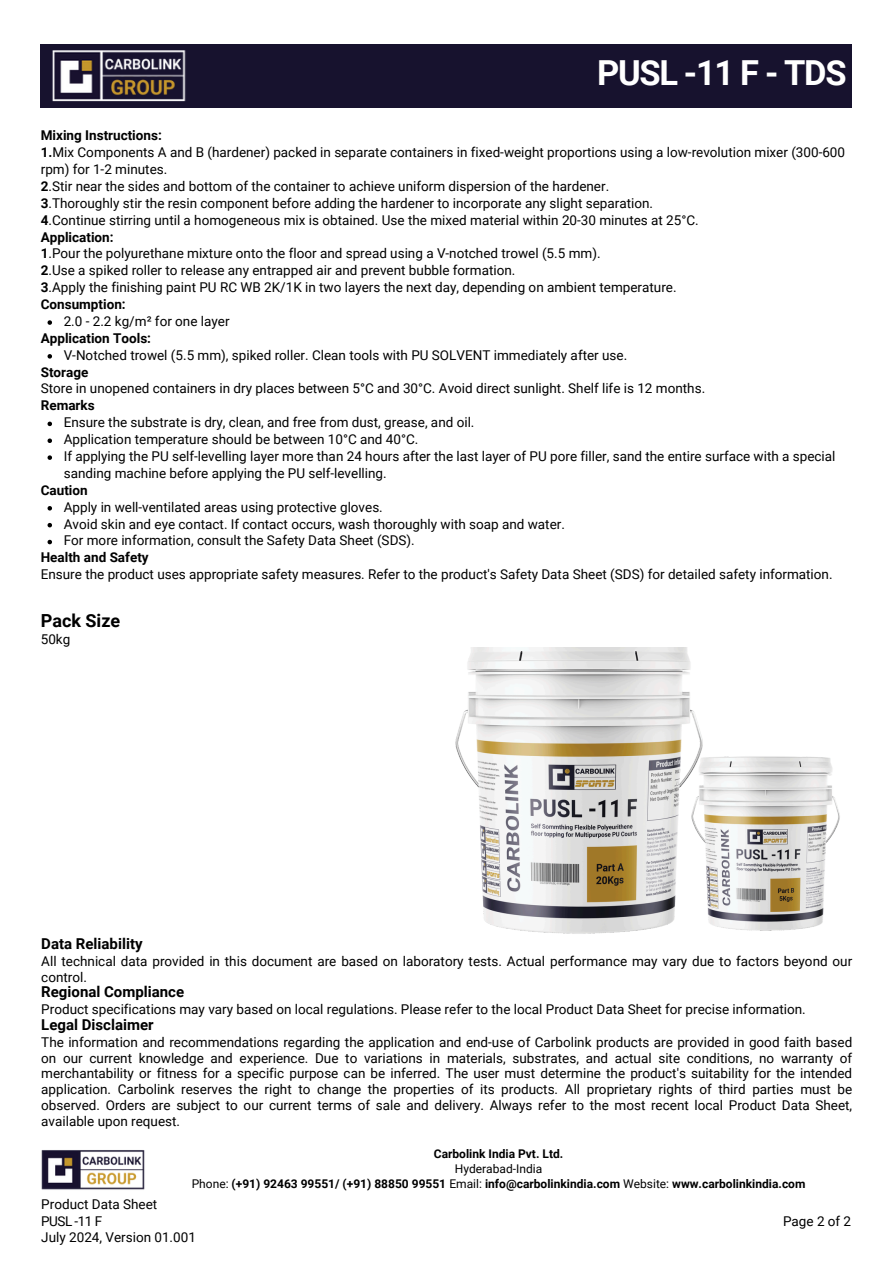
<style>
.page{position:relative;width:894px;height:1264px;background:#fff}
.page>*{position:absolute;margin:0;border:0;box-sizing:border-box;transform-origin:0 0}
.t1{font:700 34.5px "Roboto";letter-spacing:-.04em;color:#fff}
.t2{font:700 18px "Roboto";color:#000}
.t3{font:700 15px "Roboto";color:#000}
.t4{font:13.5px/16.8px "Roboto";color:#000}
.t5{font:700 13.5px "Roboto";color:#000}
.t6{font:700 12px "Roboto";color:#000}
.t7{font:12px "Roboto";color:#000}
.s1{font-weight:700}
.s2{font-weight:400}
</style>
<div class="page">
<div style="left:41px;top:44px;width:810px;height:64px;background:#17122e"></div>
<img style="left:52px;top:51px;width:134px;height:50px">
<img style="left:41px;top:1150px;width:104px;height:40px">
<img style="left:455px;top:647px;width:385px;height:287px">
<svg style="left:47px;top:320px;width:5px;height:5px"></svg>
<svg style="left:47px;top:354px;width:5px;height:4px"></svg>
<svg style="left:47px;top:421px;width:5px;height:5px"></svg>
<svg style="left:47px;top:438px;width:5px;height:5px"></svg>
<svg style="left:47px;top:455px;width:5px;height:5px"></svg>
<svg style="left:47px;top:506px;width:5px;height:4px"></svg>
<svg style="left:47px;top:523px;width:5px;height:4px"></svg>
<svg style="left:47px;top:540px;width:5px;height:4px"></svg>
<h4 class="t1" style="left:597px;top:53px;width:251px">PUSL -11 F - TDS</h4>
<p class="t4" style="left:41px;top:127px;width:805px"><span class="s1">Mixing Instructions:<br>1.</span>Mix Components A and B (hardener) packed in separate containers in fixed-weight proportions using a low-revolution mixer (300-600 rpm) for 1-2 minutes.<br><span class="s1">2</span>.Stir near the sides and bottom of the container to achieve uniform dispersion of the hardener.<br><span class="s1">3</span>.Thoroughly stir the resin component before adding the hardener to incorporate any slight separation.<br><span class="s1">4</span>.Continue stirring until a homogeneous mix is obtained. Use the mixed material within 20-30 minutes at 25°C.<br><span class="s1">Application:<br>1</span>.Pour the polyurethane mixture onto the floor and spread using a V-notched trowel (5.5 mm).<br><span class="s1">2</span>.Use a spiked roller to release any entrapped air and prevent bubble formation.<br><span class="s1">3</span>.Apply the finishing paint PU RC WB 2K/1K in two layers the next day, depending on ambient temperature.<br><span class="s1">Consumption:</span></p>
<h3 class="t4" style="left:64px;top:313px;width:167px">2.0 - 2.2 kg/m² for one layer</h3>
<p class="t5" style="left:41px;top:330px;width:112px">Application Tools:</p>
<p class="t4" style="left:64px;top:347px;width:565px">V-Notched trowel (5.5 mm), spiked roller. Clean tools with PU SOLVENT immediately after use.</p>
<p class="t4" style="left:41px;top:363px;width:665px"><span class="s1">Storage<br></span>Store in unopened containers in dry places between 5°C and 30°C. Avoid direct sunlight. Shelf life is 12 months.<br><span class="s1">Remarks</span></p>
<h4 class="t4" style="left:64px;top:414px;width:412px">Ensure the substrate is dry, clean, and free from dust, grease, and oil.</h4>
<h2 class="t4" style="left:64px;top:431px;width:356px">Application temperature should be between 10°C and 40°C.</h2>
<h4 class="t4" style="left:64px;top:448px;width:773px">If applying the PU self-levelling layer more than 24 hours after the last layer of PU pore filler, sand the entire surface with a special sanding machine before applying the PU self-levelling.</h4>
<p class="t5" style="left:41px;top:482px;width:48px">Caution</p>
<h4 class="t4" style="left:64px;top:498px;width:320px">Apply in well-ventilated areas using protective gloves.</h4>
<p class="t4" style="left:64px;top:515px;width:502px">Avoid skin and eye contact. If contact occurs, wash thoroughly with soap and water.</p>
<p class="t4" style="left:64px;top:532px;width:352px">For more information, consult the Safety Data Sheet (SDS).</p>
<p class="t4" style="left:41px;top:549px;width:793px"><span class="s1">Health and Safety<br></span>Ensure the product uses appropriate safety measures. Refer to the product's Safety Data Sheet (SDS) for detailed safety information.</p>
<p class="t2" style="left:41px;top:610px;width:81px">Pack Size</p>
<h3 class="t4" style="left:41px;top:630px;width:31px">50kg</h3>
<p class="t3" style="left:41px;top:935px;width:103px">Data Reliability</p>
<p class="t4" style="left:41px;top:953px;width:812px;line-height:15.8px">All technical data provided in this document are based on laboratory tests. Actual performance may vary due to factors beyond our control.</p>
<p class="t3" style="left:41px;top:983px;width:144px">Regional Compliance</p>
<p class="t4" style="left:41px;top:1001px;width:765px">Product specifications may vary based on local regulations. Please refer to the local Product Data Sheet for precise information.</p>
<p class="t3" style="left:41px;top:1016px;width:114px">Legal Disclaimer</p>
<p class="t4" style="left:41px;top:1034px;width:812px;line-height:15.8px;text-align:justify">The information and recommendations regarding the application and end-use of Carbolink products are provided in good faith based on our current knowledge and experience. Due to variations in materials, substrates, and actual site conditions, no warranty of merchantability or fitness for a specific purpose can be inferred. The user must determine the product's suitability for the intended application. Carbolink reserves the right to change the properties of its products. All proprietary rights of third parties must be observed. Orders are subject to our current terms of sale and delivery. Always refer to the most recent local Product Data Sheet, available upon request.</p>
<p class="t6" style="left:434px;top:1146px;width:131px">Carbolink India Pvt. Ltd.</p>
<h1 class="t7" style="left:455px;top:1161px;width:89px">Hyderabad-India</h1>
<h4 class="t6" style="left:192px;top:1176px;width:615px"><span class="s2">Phone:</span> (+91) 92463 99551/ (+91) 88850 99551 <span class="s2">Email:</span> info@carbolinkindia.com <span class="s2">Website:</span> www.carbolinkindia.com</h4>
<p class="t4" style="left:41px;top:1195px;width:156px">Product Data Sheet<br>PUSL -11 F<br>July 2024, Version 01.001</p>
<p class="t4" style="left:782px;top:1212px;width:70px">Page 2 of 2</p>
</div>
